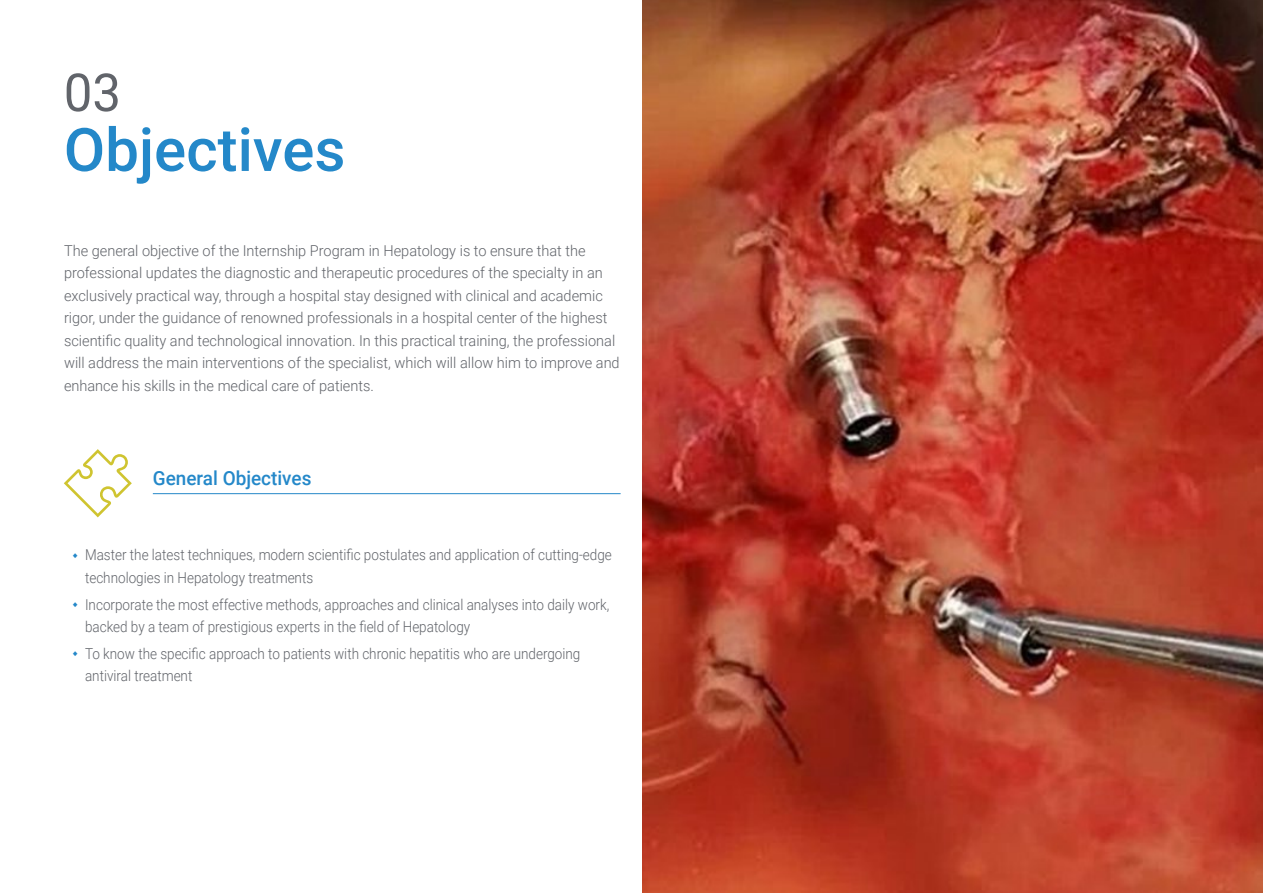
<style>
.page{position:relative;width:1263px;height:893px;background:#fff}
.page>*{position:absolute;margin:0;border:0;box-sizing:border-box;transform-origin:0 0}
.t1{font:500 60px "Roboto";color:#2488c9}
.t2{font:52.5px "Roboto";color:#61646a}
.t3{font:500 19.5px "Roboto";color:#2488c9}
.t4{font:300 15px/22.5px "Roboto";color:#61646a}
.t5{font:300 15px/22.5px "Roboto";color:#61646a;scale:.9 1}
</style>
<div class="page">
<img style="left:642px;top:0;width:621px;height:893px">
<hr style="left:153px;top:493px;width:468px;height:1px;background:#2488c9">
<svg style="left:64px;top:449px;width:68px;height:68px"></svg>
<h2 class="t2" style="left:64px;top:56px;width:59px">03</h2>
<h1 class="t1" style="left:64px;top:108px;width:283px">Objectives</h1>
<p class="t4" style="left:64px;top:239px;width:557px">The general objective of the Internship Program in Hepatology is to ensure that the professional updates the diagnostic and therapeutic procedures of the specialty in an exclusively practical way, through a hospital stay designed with clinical and academic rigor, under the guidance of renowned professionals in a hospital center of the highest scientific quality and technological innovation. In this practical training, the professional will address the main interventions of the specialist, which will allow him to improve and enhance his skills in the medical care of patients.</p>
<h3 class="t3" style="left:153px;top:465px;width:160px">General Objectives</h3>
<p class="t5" style="left:85px;top:543px;width:587px">Master the latest techniques, modern scientific postulates and application of cutting-edge technologies in Hepatology treatments</p>
<p class="t5" style="left:85px;top:593px;width:584px">Incorporate the most effective methods, approaches and clinical analyses into daily work, backed by a team of prestigious experts in the field of Hepatology</p>
<p class="t5" style="left:85px;top:642px;width:552px">To know the specific approach to patients with chronic hepatitis who are undergoing antiviral treatment</p>
</div>
